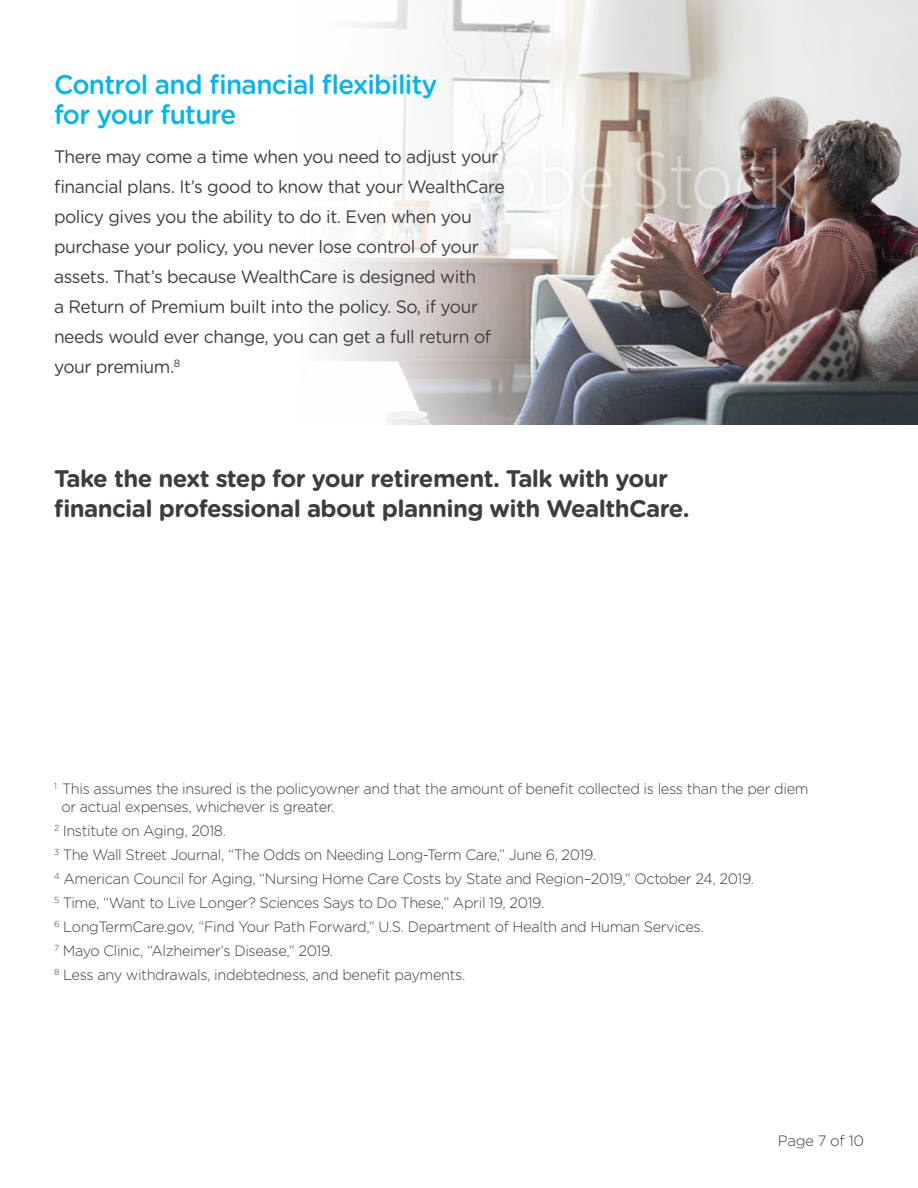
<style>
.page{position:relative;width:918px;height:1188px;background:#fff}
.page>*{position:absolute;margin:0;border:0;box-sizing:border-box;transform-origin:0 0}
.t1{font:500 27px/30px "Gotham Rounded";letter-spacing:-.025em;color:#00b6ef}
.t2{font:700 24px/30px "Gotham Rounded";letter-spacing:-.025em;color:#3e3e3f}
.t3{font:18px/30px "Gotham Rounded";letter-spacing:-.025em;color:#3e3e3f}
.t4{font:300 15px/18px "Gotham Rounded";letter-spacing:-.025em;color:#3e3e3f}
</style>
<div class="page">
<img style="left:572px;top:0;width:346px;height:424px">
<svg style="left:331px;top:0;width:241px;height:424px;fill:#f6f5f5"></svg>
<p class="t1" style="left:54px;top:68px;width:385px">Control and financial flexibility for your future</p>
<p class="t3" style="left:54px;top:140px;width:452px">There may come a time when you need to adjust your financial plans. It’s good to know that your WealthCare policy gives you the ability to do it. Even when you purchase your policy, you never lose control of your assets. That’s because WealthCare is designed with<br>a Return of Premium built into the policy. So, if your needs would ever change, you can get a full return of your premium.<sup>8</sup></p>
<p class="t2" style="left:54px;top:462px;width:637px">Take the next step for your retirement. Talk with your financial professional about planning with WealthCare.</p>
<p class="t4" style="left:62px;top:779px;width:749px;text-indent:-8px"><sup>1</sup> This assumes the insured is the policyowner and that the amount of benefit collected is less than the per diem or actual expenses, whichever is greater.</p>
<p class="t4" style="left:54px;top:821px;width:174px"><sup>2</sup> Institute on Aging, 2018.</p>
<p class="t4" style="left:54px;top:845px;width:544px"><sup>3</sup> The Wall Street Journal, “The Odds on Needing Long-Term Care,” June 6, 2019.</p>
<p class="t4" style="left:54px;top:869px;width:702px"><sup>4</sup> American Council for Aging, “Nursing Home Care Costs by State and Region–2019,” October 24, 2019.</p>
<p class="t4" style="left:54px;top:893px;width:492px"><sup>5</sup> Time, “Want to Live Longer? Sciences Says to Do These,” April 19, 2019.</p>
<p class="t4" style="left:54px;top:917px;width:651px"><sup>6</sup> LongTermCare.gov, “Find Your Path Forward,” U.S. Department of Health and Human Services.</p>
<p class="t4" style="left:54px;top:941px;width:281px"><sup>7</sup> Mayo Clinic, “Alzheimer’s Disease,” 2019.</p>
<p class="t4" style="left:54px;top:965px;width:413px"><sup>8</sup> Less any withdrawals, indebtedness, and benefit payments.</p>
<p class="t4" style="left:778px;top:1131px;width:88px">Page 7 of 10</p>
</div>
